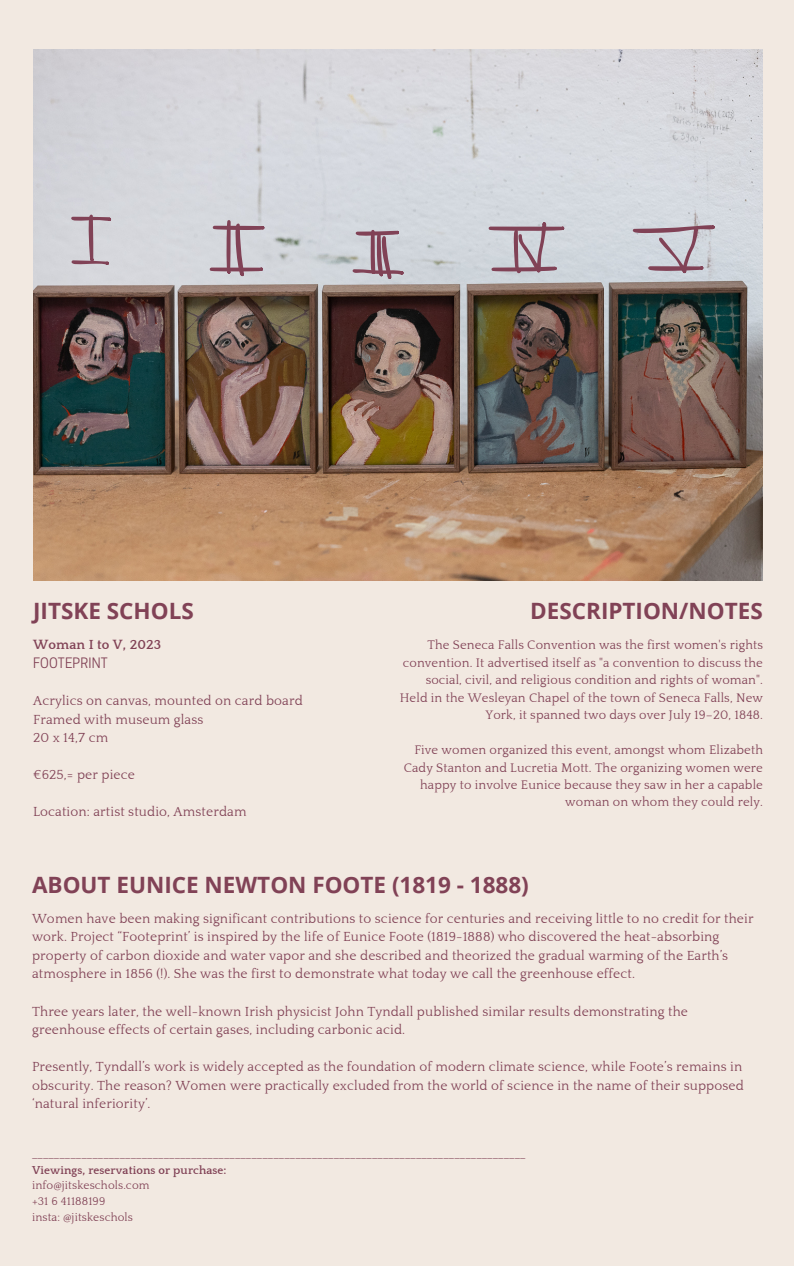
<style>
.page{position:relative;width:794px;height:1266px;background:#fff}
.page>*{position:absolute;margin:0;border:0;box-sizing:border-box;transform-origin:0 0}
.t1{font:700 22.5px "Open Sans";color:#814256}
.t2{font:13.5px/18.6px "Quattrocento";letter-spacing:.01em;color:#814256}
.t3{font:700 13.5px "Quattrocento";letter-spacing:.01em;color:#814256}
.t4{font:13.5px "Cooper Hewitt";letter-spacing:.01em;color:#814256}
.t5{font:12.75px/17.4px "Quattrocento";letter-spacing:.01em;color:#814256;text-align:right}
.t6{font:11.62px "Quattrocento";letter-spacing:.01em;color:#814256}
.t7{font:700 11.62px "Quattrocento";letter-spacing:.01em;color:#814256}
</style>
<div class="page">
<div style="left:0;top:0;width:793px;height:1266px;background:#f2e9e1"></div>
<img style="left:33px;top:49px;width:729px;height:531px">
<svg style="left:352px;top:230px;width:51px;height:49px;background:#b6a5af"></svg>
<svg style="left:209px;top:220px;width:55px;height:56px;background:#bfb1ba"></svg>
<svg style="left:71px;top:214px;width:40px;height:51px;background:#c3b7bf"></svg>
<svg style="left:488px;top:222px;width:76px;height:51px;background:#bcb0ba"></svg>
<svg style="left:632px;top:225px;width:82px;height:48px;background:#bfb7c0"></svg>
<p class="t1" style="left:33px;top:595px;width:162px">JITSKE SCHOLS</p>
<p class="t1" style="left:530px;top:595px;width:234px">DESCRIPTION/NOTES</p>
<p class="t3" style="left:33px;top:638px;width:130px">Woman I to V, 2023</p>
<p class="t4" style="left:33px;top:658px;width:76px">FOOTEPRINT</p>
<p class="t2" style="left:33px;top:692px;width:271px">Acrylics on canvas, mounted on card board</p>
<p class="t2" style="left:33px;top:710px;width:172px">Framed with museum glass</p>
<p class="t2" style="left:33px;top:729px;width:77px">20 x 14,7 cm</p>
<p class="t2" style="left:33px;top:766px;width:103px">€625,= per piece</p>
<p class="t2" style="left:33px;top:803px;width:215px">Location: artist studio, Amsterdam</p>
<p class="t5" style="left:399px;top:637px;width:364px">The Seneca Falls Convention was the first women's rights convention. It advertised itself as "a convention to discuss the social, civil, and religious condition and rights of woman".<br>Held in the Wesleyan Chapel of the town of Seneca Falls, New York, it spanned two days over July 19–20, 1848.</p>
<p class="t5" style="left:403px;top:741px;width:360px">Five women organized this event, amongst whom Elizabeth Cady Stanton and Lucretia Mott. The organizing women were happy to involve Eunice because they saw in her a capable woman on whom they could rely.</p>
<p class="t1" style="left:32px;top:869px;width:498px">ABOUT EUNICE NEWTON FOOTE (1819 - 1888)</p>
<p class="t2" style="left:32px;top:909px;width:722px">Women have been making significant contributions to science for centuries and receiving little to no credit for their work. Project “Footeprint’ is inspired by the life of Eunice Foote (1819-1888) who discovered the heat-absorbing property of carbon dioxide and water vapor and she described and theorized the gradual warming of the Earth’s atmosphere in 1856 (!). She was the first to demonstrate what today we call the greenhouse effect.</p>
<p class="t2" style="left:32px;top:1002px;width:657px">Three years later, the well-known Irish physicist John Tyndall published similar results demonstrating the greenhouse effects of certain gases, including carbonic acid.</p>
<p class="t2" style="left:32px;top:1058px;width:713px;text-align:justify">Presently, Tyndall’s work is widely accepted as the foundation of modern climate science, while Foote’s remains in obscurity. The reason? Women were practically excluded from the world of science in the name of their supposed ‘natural inferiority’.</p>
<p class="t6" style="left:32px;top:1148px;width:495px">__________________________________________________________________________________________</p>
<p class="t7" style="left:32px;top:1164px;width:196px">Viewings, reservations or purchase:</p>
<p class="t6" style="left:32px;top:1179px;width:119px">info@jitskeschols.com</p>
<p class="t6" style="left:32px;top:1195px;width:75px">+31 6 41188199</p>
<p class="t6" style="left:32px;top:1211px;width:102px">insta: @jitskeschols</p>
</div>
